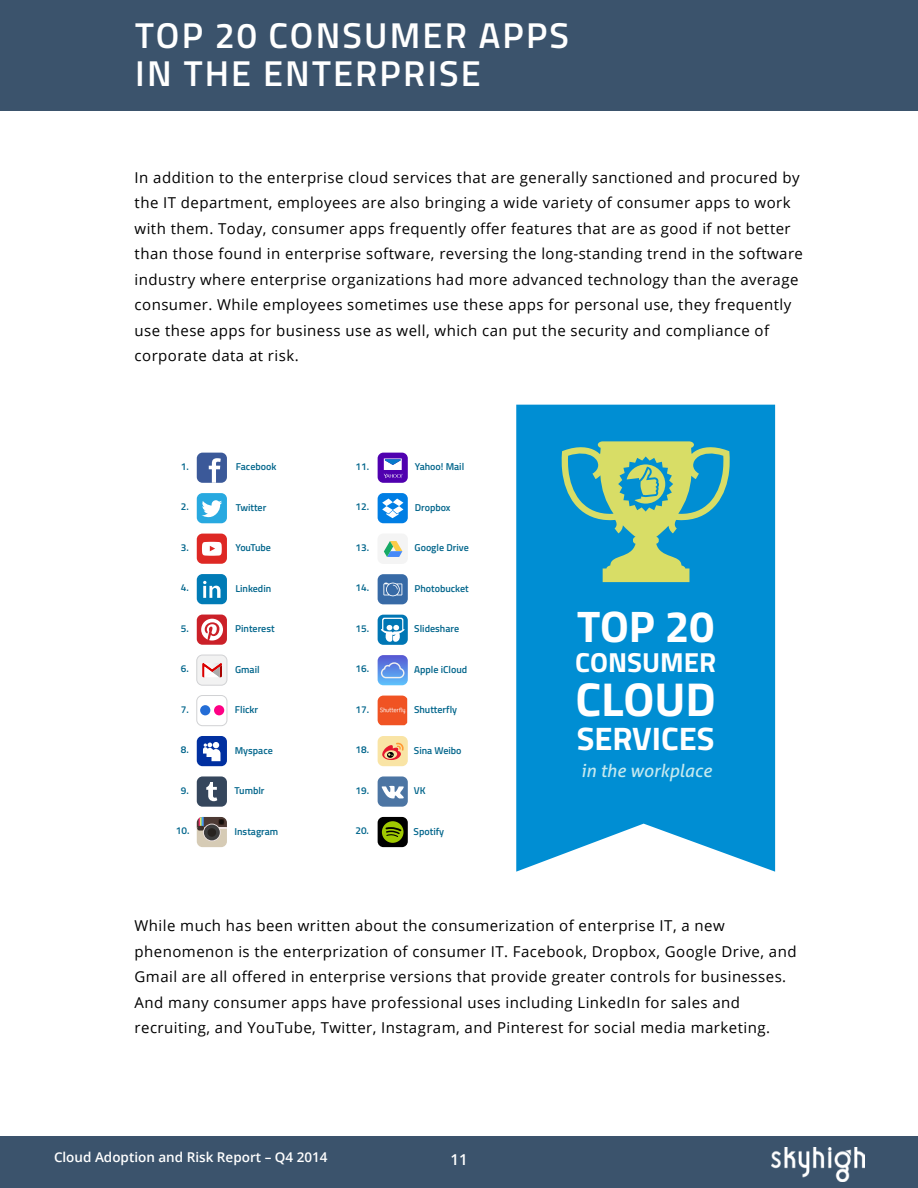
<style>
.page{position:relative;width:918px;height:1188px;background:#fff}
.page>*{position:absolute;margin:0;border:0;box-sizing:border-box;transform-origin:0 0}
.t1{font:700 47.55px "Titillium";color:#fff}
.t2{font:700 44.25px "Titillium";color:#fff}
.t3{font:600 36px/37.2px "Titillium";letter-spacing:.06em;color:#fff}
.t4{font:700 32.55px "Titillium";color:#fff}
.t5{font:700 27.6px "Titillium";color:#fff}
.t6{font:italic 18px "Aller";color:#c5e9ef}
.t7{font:15px/25.5px "Open Sans";letter-spacing:.03em;color:#000}
.t8{font:600 15px "Open Sans";color:#fff}
.t9{font:600 13.5px "Open Sans";color:#fff}
.t10{font:600 10.05px "Titillium";letter-spacing:-.005em;color:#03668c}
.t11{font:600 10.05px "Titillium";letter-spacing:-.035em;color:#03668c}
</style>
<div class="page">
<div style="left:0;top:1136px;width:918px;height:52px;background:#3b536c"></div>
<img style="left:771px;top:1148px;width:94px;height:34px">
<div style="left:0;top:0;width:918px;height:111px;background:#3b536c"></div>
<svg style="left:196px;top:405px;width:580px;height:467px"></svg>
<div style="left:378px;top:817px;width:30px;height:30px;background:#000;border-radius:6px"></div>
<svg style="left:382px;top:821px;width:22px;height:22px"></svg>
<div style="left:197px;top:696px;width:30px;height:30px;background:#fff;border-radius:6px"></div>
<div style="left:197px;top:695px;width:30px;height:31px;border:1px solid #d1d2d4;border-radius:6px"></div>
<div style="left:214px;top:705px;width:10px;height:10px;background:#fe0084;border-radius:50%"></div>
<div style="left:200px;top:705px;width:10px;height:10px;background:#246dd6;border-radius:50%"></div>
<div style="left:197px;top:453px;width:30px;height:30px;background:#3b5999;border-radius:6px"></div>
<svg style="left:209px;top:458px;width:12px;height:25px"></svg>
<div style="left:197px;top:493px;width:30px;height:30px;background:#28a9e0;border-radius:6px"></div>
<svg style="left:202px;top:500px;width:20px;height:18px"></svg>
<div style="left:197px;top:574px;width:30px;height:30px;background:#007bb6;border-radius:6px"></div>
<svg style="left:203px;top:581px;width:18px;height:17px"></svg>
<div style="left:197px;top:615px;width:30px;height:30px;background:#cb2028;border-radius:6px"></div>
<svg style="left:201px;top:619px;width:22px;height:22px"></svg>
<div style="left:197px;top:655px;width:30px;height:30px;background:#f2f2f2;border-radius:6px"></div>
<div style="left:197px;top:655px;width:30px;height:30px;border:1px solid #d1d2d4;border-radius:6px"></div>
<svg style="left:202px;top:663px;width:20px;height:14px"></svg>
<div style="left:197px;top:534px;width:30px;height:30px;background:#de2824;border-radius:6px"></div>
<svg style="left:202px;top:542px;width:20px;height:14px"></svg>
<svg style="left:197px;top:817px;width:30px;height:11px"></svg>
<div style="left:197px;top:828px;width:30px;height:19px;background:#d6cbb5"></div>
<svg style="left:199px;top:817px;width:25px;height:21px"></svg>
<hr style="left:197px;top:828px;width:30px;height:1px;background:#ede3e2">
<div style="left:197px;top:826px;width:8px;height:5px;background:#3e312b;border-radius:2px"></div>
<svg style="left:203px;top:824px;width:18px;height:17px"></svg>
<div style="left:204px;top:825px;width:16px;height:15px;background:#3d3d3d;border-radius:50%"></div>
<div style="left:208px;top:828px;width:8px;height:9px;background:#272320;border-radius:50%"></div>
<div style="left:197px;top:776px;width:30px;height:31px;background:#35465c;border-radius:6px"></div>
<svg style="left:206px;top:782px;width:11px;height:19px"></svg>
<div style="left:197px;top:736px;width:30px;height:30px;background:#0130a0;border-radius:6px"></div>
<svg style="left:203px;top:742px;width:17px;height:19px"></svg>
<div style="left:378px;top:453px;width:30px;height:30px;background:#5000af;border-radius:6px"></div>
<svg style="left:384px;top:458px;width:18px;height:20px"></svg>
<div style="left:378px;top:493px;width:30px;height:30px;background:#007ee4;border-radius:6px"></div>
<svg style="left:382px;top:499px;width:21px;height:19px"></svg>
<svg style="left:378px;top:655px;width:30px;height:30px"></svg>
<img style="left:378px;top:696px;width:29px;height:29px">
<div style="left:378px;top:574px;width:30px;height:30px;background:#376aa6;border-radius:6px"></div>
<svg style="left:383px;top:583px;width:19px;height:13px"></svg>
<div style="left:378px;top:776px;width:30px;height:31px;background:#4c75a3;border-radius:6px"></div>
<svg style="left:382px;top:786px;width:22px;height:13px"></svg>
<div style="left:378px;top:534px;width:30px;height:30px;background:#f4f4f4;border-radius:6px"></div>
<svg style="left:384px;top:541px;width:18px;height:16px"></svg>
<div style="left:378px;top:615px;width:30px;height:30px;background:#0076b4;border-radius:6px"></div>
<svg style="left:381px;top:618px;width:24px;height:24px"></svg>
<div style="left:378px;top:736px;width:30px;height:30px;background:#f9e4a5;border-radius:6px"></div>
<svg style="left:382px;top:742px;width:22px;height:18px"></svg>
<svg style="left:516px;top:405px;width:259px;height:467px;background:#1095d5"></svg>
<svg style="left:562px;top:441px;width:168px;height:141px;background:#5fb1a2"></svg>
<h3 class="t3" style="left:135px;top:15px;width:435px">TOP 20 CONSUMER APPS<br>IN THE ENTERPRISE</h3>
<p class="t7" style="left:135px;top:164px;width:670px">In addition to the enterprise cloud services that are generally sanctioned and procured by the IT department, employees are also bringing a wide variety of consumer apps to work with them. Today, consumer apps frequently offer features that are as good if not better than those found in enterprise software, reversing the long-standing trend in the software industry where enterprise organizations had more advanced technology than the average consumer. While employees sometimes use these apps for personal use, they frequently use these apps for business use as well, which can put the security and compliance of corporate data at risk.</p>
<p class="t10" style="left:181px;top:459px;width:10px">1.</p>
<p class="t10" style="left:236px;top:459px;width:42px">Facebook</p>
<p class="t10" style="left:181px;top:499px;width:10px">2.</p>
<p class="t10" style="left:236px;top:500px;width:32px">Twitter</p>
<p class="t10" style="left:181px;top:540px;width:10px">3.</p>
<p class="t11" style="left:236px;top:540px;width:37px">YouTube</p>
<p class="t10" style="left:181px;top:580px;width:10px">4.</p>
<p class="t10" style="left:235px;top:581px;width:37px">Linkedin</p>
<p class="t10" style="left:181px;top:621px;width:10px">5.</p>
<p class="t10" style="left:235px;top:621px;width:41px">Pinterest</p>
<p class="t10" style="left:181px;top:661px;width:10px">6.</p>
<p class="t10" style="left:235px;top:662px;width:26px">Gmail</p>
<p class="t10" style="left:181px;top:702px;width:10px">7.</p>
<p class="t10" style="left:235px;top:702px;width:25px">Flickr</p>
<p class="t10" style="left:181px;top:742px;width:10px">8.</p>
<p class="t10" style="left:235px;top:743px;width:40px">Myspace</p>
<p class="t10" style="left:181px;top:783px;width:10px">9.</p>
<p class="t10" style="left:235px;top:783px;width:32px">Tumblr</p>
<p class="t10" style="left:176px;top:823px;width:15px">10.</p>
<p class="t10" style="left:234px;top:824px;width:45px">Instagram</p>
<p class="t10" style="left:356px;top:459px;width:15px">11.</p>
<p class="t10" style="left:415px;top:459px;width:51px">Yahoo! Mail</p>
<p class="t10" style="left:356px;top:499px;width:15px">12.</p>
<p class="t10" style="left:415px;top:500px;width:37px">Dropbox</p>
<p class="t10" style="left:356px;top:540px;width:15px">13.</p>
<p class="t10" style="left:415px;top:540px;width:56px">Google Drive</p>
<p class="t10" style="left:356px;top:580px;width:15px">14.</p>
<p class="t10" style="left:414px;top:581px;width:56px">Photobucket</p>
<p class="t10" style="left:356px;top:621px;width:15px">15.</p>
<p class="t10" style="left:414px;top:621px;width:46px">Slideshare</p>
<p class="t10" style="left:355px;top:661px;width:15px">16.</p>
<p class="t10" style="left:414px;top:662px;width:55px">Apple iCloud</p>
<p class="t10" style="left:355px;top:702px;width:15px">17.</p>
<p class="t10" style="left:414px;top:702px;width:45px">Shutterfly</p>
<p class="t10" style="left:355px;top:742px;width:15px">18.</p>
<p class="t10" style="left:414px;top:743px;width:49px">Sina Weibo</p>
<p class="t10" style="left:355px;top:783px;width:15px">19.</p>
<p class="t10" style="left:414px;top:783px;width:13px">VK</p>
<p class="t10" style="left:355px;top:823px;width:15px">20.</p>
<p class="t10" style="left:414px;top:824px;width:32px">Spotify</p>
<h2 class="t2" style="left:577px;top:593px;width:139px">TOP 20</h2>
<h3 class="t5" style="left:575px;top:642px;width:142px">CONSUMER</h3>
<h1 class="t1" style="left:575px;top:663px;width:142px">CLOUD</h1>
<h3 class="t4" style="left:577px;top:714px;width:140px">SERVICES</h3>
<p class="t6" style="left:581px;top:760px;width:132px">in the workplace</p>
<p class="t7" style="left:135px;top:913px;width:663px">While much has been written about the consumerization of enterprise IT, a new phenomenon is the enterprization of consumer IT. Facebook, Dropbox, Google Drive, and Gmail are all offered in enterprise versions that provide greater controls for businesses.<br>And many consumer apps have professional uses including LinkedIn for sales and recruiting, and YouTube, Twitter, Instagram, and Pinterest for social media marketing.</p>
<p class="t9" style="left:54px;top:1148px;width:275px">Cloud Adoption and Risk Report – Q4 2014</p>
<p class="t8" style="left:450px;top:1149px;width:19px">11</p>
</div>
